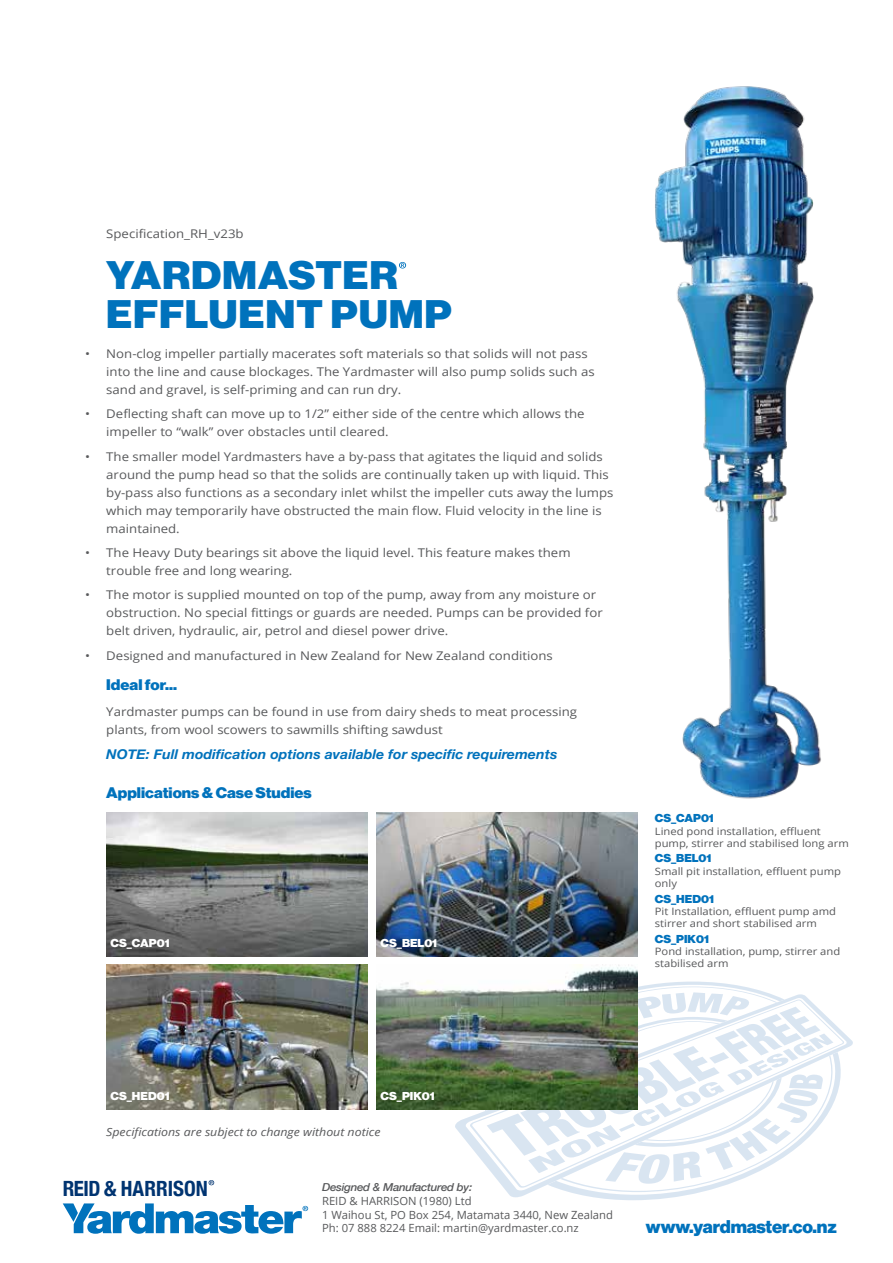
<style>
.page{position:relative;width:893px;height:1263px;background:#fff}
.page>*{position:absolute;margin:0;border:0;box-sizing:border-box;transform-origin:0 0}
.t1{font:39px/39px "N Haas Grotesk DS Pro 95 Blk";letter-spacing:.02em;color:#0072bc;scale:1.05 1}
.t2{font:700 condensed 21px "Helvetica Neue";color:#003471}
.t3{font:18px "N Haas Grotesk DS Pro 95 Blk";letter-spacing:-.01em;color:#0072bc}
.t4{font:15px "N Haas Grotesk DS Pro 95 Blk";color:#0072bc;scale:1.05 1}
.t5{font:italic 700 13.5px "Helvetica Neue";color:#0072bc;scale:1.05 1}
.t6{font:12px/18px "Open Sans";color:#58595b;scale:1.1 1}
.t7{font:11.25px/13.5px "Open Sans";color:#58595b}
.t8{font:italic 11.25px "Open Sans";color:#58595b;scale:1.1 1}
.t9{font:11.25px "N Haas Grotesk DS Pro 95 Blk";color:#0072bc;scale:1.05 1}
.t10{font:11.25px "N Haas Grotesk DS Pro 95 Blk";color:#fff;scale:1.05 1}
.t11{font:italic 500 10.95px "Helvetica Neue";letter-spacing:-.025em;color:#58595b;scale:1.05 1}
.t12{font:10.2px/12.3px "Open Sans";color:#58595b;scale:1.1 1}
</style>
<div class="page">
<svg style="left:484px;top:981px;width:366px;height:219px"></svg>
<svg style="left:63px;top:1203px;width:245px;height:31px"></svg>
<svg style="left:209px;top:1180px;width:5px;height:5px"></svg>
<img style="left:655px;top:86px;width:166px;height:713px">
<img style="left:106px;top:812px;width:262px;height:144px">
<img style="left:376px;top:812px;width:262px;height:144px">
<img style="left:106px;top:965px;width:262px;height:144px">
<img style="left:376px;top:965px;width:262px;height:144px">
<svg style="left:399px;top:262px;width:7px;height:6px"></svg>
<p class="t6" style="left:106px;top:224px;width:126px">Specification_RH_v23b</p>
<h1 class="t1" style="left:106px;top:257px;width:331px">YARDMASTER<br>EFFLUENT PUMP</h1>
<p class="t6" style="left:106px;top:344px;width:445px;text-indent:-21px">• Non-clog impeller partially macerates soft materials so that solids will not pass into the line and cause blockages. The Yardmaster will also pump solids such as sand and gravel, is self-priming and can run dry.</p>
<p class="t6" style="left:106px;top:405px;width:436px;text-indent:-21px">• Deflecting shaft can move up to 1/2” either side of the centre which allows the impeller to “walk” over obstacles until cleared.</p>
<p class="t6" style="left:106px;top:447px;width:463px;text-indent:-21px">• The smaller model Yardmasters have a by-pass that agitates the liquid and solids around the pump head so that the solids are continually taken up with liquid. This by-pass also functions as a secondary inlet whilst the impeller cuts away the lumps which may temporarily have obstructed the main flow. Fluid velocity in the line is maintained.</p>
<p class="t6" style="left:106px;top:543px;width:424px;text-indent:-21px">• The Heavy Duty bearings sit above the liquid level. This feature makes them trouble free and long wearing.</p>
<p class="t6" style="left:106px;top:586px;width:453px;text-indent:-21px">• The motor is supplied mounted on top of the pump, away from any moisture or obstruction. No special fittings or guards are needed. Pumps can be provided for belt driven, hydraulic, air, petrol and diesel power drive.</p>
<p class="t6" style="left:85px;top:646px;width:427px">• Designed and manufactured in New Zealand for New Zealand conditions</p>
<p class="t4" style="left:106px;top:676px;width:69px">Ideal for...</p>
<p class="t6" style="left:106px;top:703px;width:429px">Yardmaster pumps can be found in use from dairy sheds to meat processing plants, from wool scowers to sawmills shifting sawdust</p>
<p class="t5" style="left:106px;top:743px;width:431px">NOTE: Full modification options available for specific requirements</p>
<p class="t4" style="left:106px;top:784px;width:197px">Applications &amp; Case Studies</p>
<p class="t10" style="left:111px;top:936px;width:58px">CS_CAP01</p>
<p class="t10" style="left:381px;top:936px;width:55px">CS_BEL01</p>
<p class="t9" style="left:655px;top:812px;width:58px">CS_CAP01</p>
<p class="t12" style="left:655px;top:824px;width:178px">Lined pond installation, effluent pump, stirrer and stabilised long arm</p>
<p class="t9" style="left:655px;top:852px;width:56px">CS_BEL01</p>
<p class="t12" style="left:655px;top:864px;width:171px">Small pit installation, effluent pump only</p>
<p class="t9" style="left:655px;top:892px;width:58px">CS_HED01</p>
<p class="t12" style="left:655px;top:905px;width:166px">Pit Installation, effluent pump amd stirrer and short stabilised arm</p>
<p class="t9" style="left:655px;top:932px;width:53px">CS_PIK01</p>
<p class="t12" style="left:655px;top:945px;width:170px">Pond installation, pump, stirrer and stabilised arm</p>
<p class="t10" style="left:111px;top:1089px;width:58px">CS_HED01</p>
<p class="t10" style="left:381px;top:1089px;width:53px">CS_PIK01</p>
<p class="t8" style="left:106px;top:1124px;width:251px">Specifications are subject to change without notice</p>
<h2 class="t2" style="left:63px;top:1171px;width:147px">REID &amp; HARRISON</h2>
<p class="t11" style="left:322px;top:1177px;width:144px">Designed &amp; Manufactured by:</p>
<p class="t7" style="left:322px;top:1194px;width:292px">REID &amp; HARRISON (1980) Ltd<br>1 Waihou St, PO Box 254, Matamata 3440, New Zealand<br>Ph: 07 888 8224 Email: martin@yardmaster.co.nz</p>
<h3 class="t3" style="left:646px;top:1216px;width:193px">www.yardmaster.co.nz</h3>
</div>
